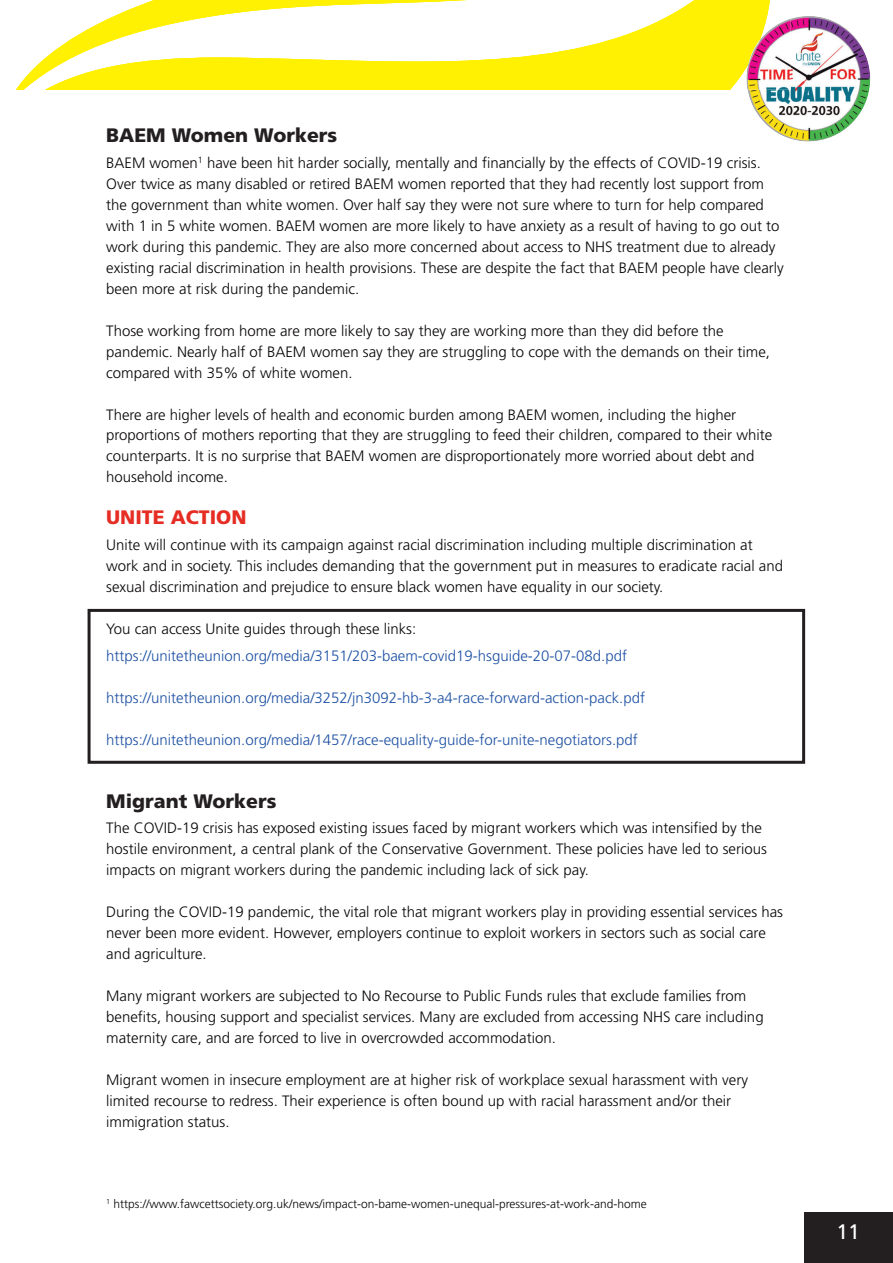
<style>
.page{position:relative;width:893px;height:1263px;background:#fff}
.page>*{position:absolute;margin:0;border:0;box-sizing:border-box;transform-origin:0 0}
.t1{font:21px "Frutiger";color:#fff}
.t2{font:900 19.5px "Frutiger";color:#231f20}
.t3{font:900 19.5px "Frutiger";color:#e62d24}
.t4{font:300 15px/21px "Frutiger";color:#080505}
.t5{font:300 15px "Frutiger";color:#1e51a3}
.t6{font:300 12px "Frutiger";color:#080505}
</style>
<div class="page">
<div style="left:803px;top:1212px;width:89px;height:50px;background:#231f20"></div>
<svg style="left:16px;top:0;width:754px;height:90px"></svg>
<img style="left:747px;top:16px;width:123px;height:126px;border-radius:50%">
<img style="left:746px;top:18px;width:45px;height:72px">
<img style="left:748px;top:39px;width:12px;height:26px">
<div style="left:88px;top:609px;width:717px;height:155px;border:3px solid #231f20"></div>
<h2 class="t2" style="left:106px;top:128px;width:233px">BAEM Women Workers</h2>
<p class="t4" style="left:106px;top:153px;width:679px">BAEM women<sup>1</sup> have been hit harder socially, mentally and financially by the effects of COVID-19 crisis.<br>Over twice as many disabled or retired BAEM women reported that they had recently lost support from the government than white women. Over half say they were not sure where to turn for help compared with 1 in 5 white women. BAEM women are more likely to have anxiety as a result of having to go out to work during this pandemic. They are also more concerned about access to NHS treatment due to already existing racial discrimination in health provisions. These are despite the fact that BAEM people have clearly been more at risk during the pandemic.</p>
<p class="t4" style="left:106px;top:321px;width:665px">Those working from home are more likely to say they are working more than they did before the pandemic. Nearly half of BAEM women say they are struggling to cope with the demands on their time, compared with 35% of white women.</p>
<p class="t4" style="left:106px;top:405px;width:667px">There are higher levels of health and economic burden among BAEM women, including the higher proportions of mothers reporting that they are struggling to feed their children, compared to their white counterparts. It is no surprise that BAEM women are disproportionately more worried about debt and household income.</p>
<h2 class="t3" style="left:106px;top:510px;width:142px">UNITE ACTION</h2>
<p class="t4" style="left:106px;top:535px;width:678px">Unite will continue with its campaign against racial discrimination including multiple discrimination at work and in society. This includes demanding that the government put in measures to eradicate racial and sexual discrimination and prejudice to ensure black women have equality in our society.</p>
<p class="t4" style="left:106px;top:619px;width:311px">You can access Unite guides through these links:</p>
<p class="t5" style="left:106px;top:650px;width:522px">https://unitetheunion.org/media/3151/203-baem-covid19-hsguide-20-07-08d.pdf</p>
<p class="t5" style="left:106px;top:692px;width:540px">https://unitetheunion.org/media/3252/jn3092-hb-3-a4-race-forward-action-pack.pdf</p>
<p class="t5" style="left:106px;top:734px;width:533px">https://unitetheunion.org/media/1457/race-equality-guide-for-unite-negotiators.pdf</p>
<h2 class="t2" style="left:106px;top:793px;width:172px">Migrant Workers</h2>
<p class="t4" style="left:106px;top:819px;width:662px">The COVID-19 crisis has exposed existing issues faced by migrant workers which was intensified by the hostile environment, a central plank of the Conservative Government. These policies have led to serious impacts on migrant workers during the pandemic including lack of sick pay.</p>
<p class="t4" style="left:106px;top:903px;width:678px">During the COVID-19 pandemic, the vital role that migrant workers play in providing essential services has never been more evident. However, employers continue to exploit workers in sectors such as social care and agriculture.</p>
<p class="t4" style="left:106px;top:987px;width:659px">Many migrant workers are subjected to No Recourse to Public Funds rules that exclude families from benefits, housing support and specialist services. Many are excluded from accessing NHS care including maternity care, and are forced to live in overcrowded accommodation.</p>
<p class="t4" style="left:106px;top:1071px;width:643px">Migrant women in insecure employment are at higher risk of workplace sexual harassment with very limited recourse to redress. Their experience is often bound up with racial harassment and/or their immigration status.</p>
<p class="t6" style="left:106px;top:1199px;width:542px"><sup>1</sup> https://www.fawcettsociety.org.uk/news/impact-on-bame-women-unequal-pressures-at-work-and-home</p>
<h1 class="t1" style="left:836px;top:1224px;width:25px">11</h1>
</div>
